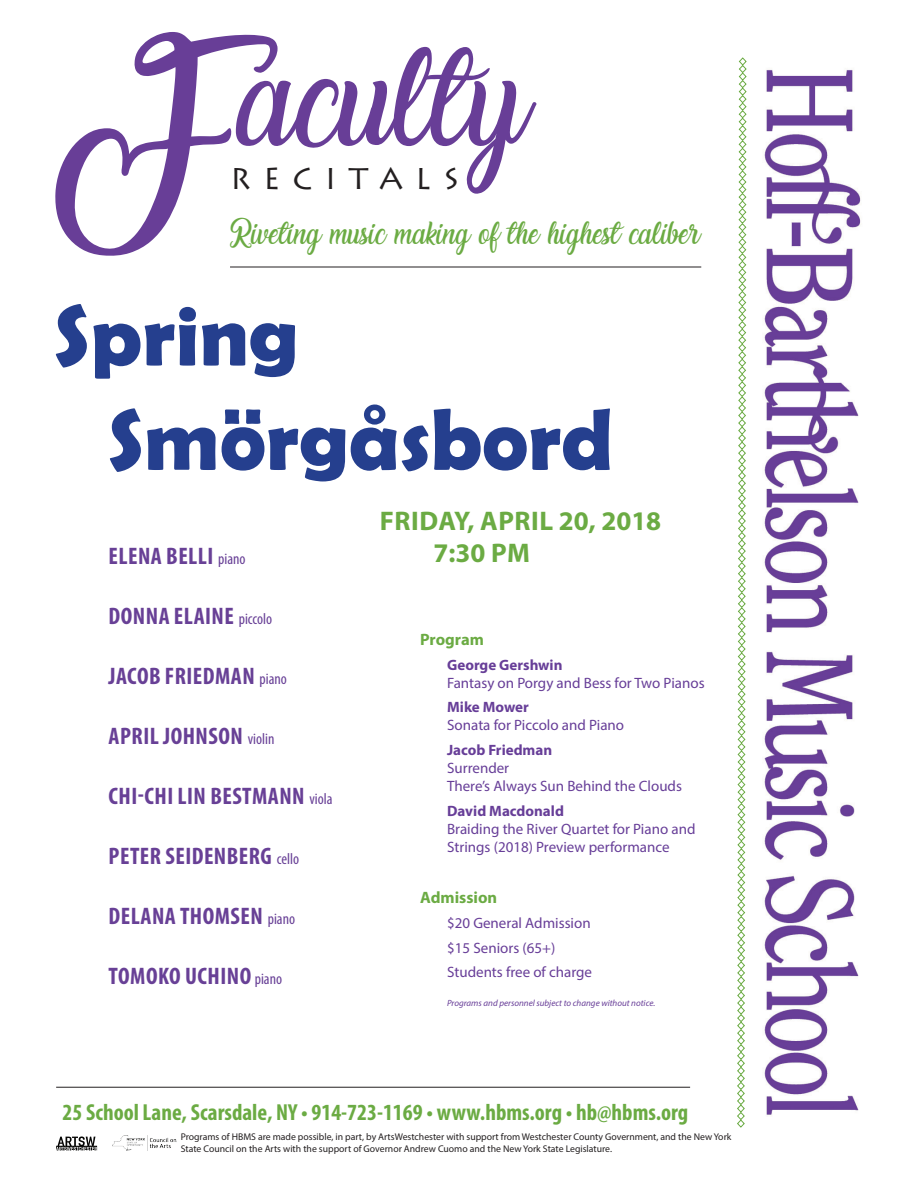
<style>
.page{position:relative;width:918px;height:1188px;background:#fff}
.page>*{position:absolute;margin:0;border:0;box-sizing:border-box;transform-origin:0 0}
.t1{font:105px "Laughing and Smiling";color:#683e97}
.t2{font:700 87px/104.4px "Berlin Sans FB Demi";color:#253f8e}
.t3{font:30px "Lithos Pro";letter-spacing:.41em;color:#231f20}
.t4{font:700 27px/32.4px "Myriad Pro";letter-spacing:.005em;color:#6bab43}
.t5{font:700 condensed 24px "Myriad Pro";letter-spacing:.02em;color:#684096}
.t6{font:24px "Laughing and Smiling";color:#6bab43}
.t7{font:700 condensed 23.25px "Myriad Pro";color:#6bab43}
.t8{font:700 16.5px "Myriad Pro";color:#6bab43}
.t9{font:15px/18px "Myriad Pro";color:#673e98}
.t10{font:15px/24.8px "Myriad Pro";color:#683e98}
.t11{font:700 15px "Myriad Pro";color:#673e98}
.t12{font:9.75px/11.7px "Myriad Pro";color:#231f20}
.t13{font:italic 9px "Myriad Pro";color:#683e98}
.s1{font-size:180px}
.s2{font-weight:400;font-size:15.75px}
</style>
<div class="page">
<img style="left:764px;top:69px;width:97px;height:1046px">
<svg style="left:737px;top:57px;width:10px;height:1071px"></svg>
<hr style="left:230px;top:267px;width:471px;height:1px;background:#231f20">
<hr style="left:56px;top:1087px;width:634px;height:1px;background:#231f20">
<svg style="left:56px;top:1136px;width:41px;height:14px"></svg>
<img style="left:112px;top:1135px;width:65px;height:15px">
<h1 class="t1" style="left:54px;top:22px;width:477px"><span class="s1">F</span>aculty</h1>
<h3 class="t3" style="left:230px;top:162px;width:231px">RECITALS</h3>
<h3 class="t6" style="left:230px;top:216px;width:472px">Riveting music making of the highest caliber</h3>
<h2 class="t2" style="left:108px;top:282px;width:506px;text-indent:-54px">Spring<br>Smörgåsbord</h2>
<h3 class="t5" style="left:109px;top:541px;width:138px">ELENA BELLI <span class="s2">piano</span></h3>
<h3 class="t5" style="left:109px;top:601px;width:165px">DONNA ELAINE <span class="s2">piccolo</span></h3>
<h3 class="t5" style="left:109px;top:661px;width:180px">JACOB FRIEDMAN <span class="s2">piano</span></h3>
<h3 class="t5" style="left:109px;top:721px;width:167px">APRIL JOHNSON <span class="s2">violin</span></h3>
<h3 class="t5" style="left:109px;top:781px;width:225px">CHI-CHI LIN BESTMANN <span class="s2">viola</span></h3>
<h3 class="t5" style="left:109px;top:841px;width:192px">PETER SEIDENBERG <span class="s2">cello</span></h3>
<h3 class="t5" style="left:109px;top:901px;width:188px">DELANA THOMSEN <span class="s2">piano</span></h3>
<h3 class="t5" style="left:109px;top:961px;width:175px">TOMOKO UCHINO <span class="s2">piano</span></h3>
<h3 class="t4" style="left:434px;top:504px;width:229px;text-indent:-54px">FRIDAY, APRIL 20, 2018<br>7:30 PM</h3>
<h3 class="t8" style="left:420px;top:628px;width:65px">Program</h3>
<h3 class="t11" style="left:447px;top:655px;width:117px">George Gershwin</h3>
<h3 class="t9" style="left:447px;top:673px;width:259px">Fantasy on Porgy and Bess for Two Pianos</h3>
<h3 class="t11" style="left:447px;top:697px;width:83px">Mike Mower</h3>
<h3 class="t9" style="left:447px;top:716px;width:179px">Sonata for Piccolo and Piano</h3>
<h3 class="t11" style="left:447px;top:740px;width:107px">Jacob Friedman</h3>
<h3 class="t9" style="left:447px;top:759px;width:236px">Surrender<br>There’s Always Sun Behind the Clouds</h3>
<h3 class="t11" style="left:447px;top:801px;width:118px">David Macdonald</h3>
<h3 class="t9" style="left:447px;top:819px;width:250px">Braiding the River Quartet for Piano and<br>Strings (2018) Preview performance</h3>
<h3 class="t8" style="left:420px;top:887px;width:79px">Admission</h3>
<h3 class="t10" style="left:447px;top:910px;width:147px">$20 General Admission $15 Seniors (65+)<br>Students free of charge</h3>
<p class="t13" style="left:447px;top:998px;width:210px">Programs and personnel subject to change without notice.</p>
<h3 class="t7" style="left:63px;top:1098px;width:627px">25 School Lane, Scarsdale, NY • 914-723-1169 • www.hbms.org • hb@hbms.org</h3>
<p class="t12" style="left:181px;top:1131px;width:552px">Programs of HBMS are made possible, in part, by ArtsWestchester with support from Westchester County Government, and the New York<br>State Council on the Arts with the support of Governor Andrew Cuomo and the New York State Legislature.</p>
</div>
